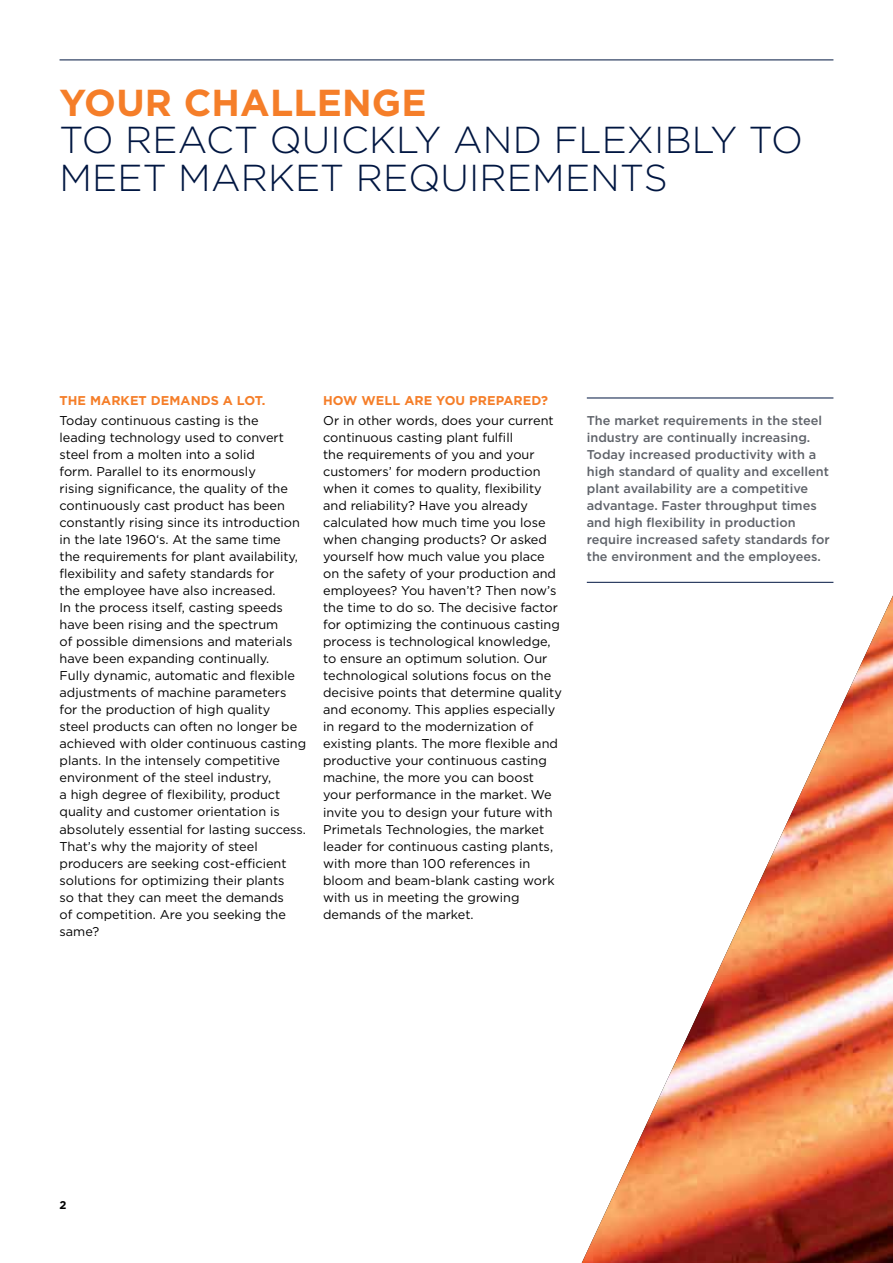
<style>
.page{position:relative;width:893px;height:1263px;background:#fff}
.page>*{position:absolute;margin:0;border:0;box-sizing:border-box;transform-origin:0 0}
.t1{font:300 37.5px/37.5px "Gotham";letter-spacing:.005em;color:#001641}
.t2{font:700 37.5px "Gotham";letter-spacing:.005em;color:#f57e29}
.t3{font:12.75px/17px "Gotham";color:#000}
.t4{font:500 12.75px/17px "Gotham";color:#5f636a}
.t5{font:700 12.75px "Gotham";letter-spacing:.005em;color:#f57e29}
.t6{font:700 11.25px "Gotham";color:#000}
</style>
<div class="page">
<img style="left:582px;top:595px;width:311px;height:668px">
<hr style="left:60px;top:60px;width:773px;height:1px;background:#001641">
<hr style="left:587px;top:582px;width:246px;height:1px;background:#001641">
<hr style="left:587px;top:398px;width:246px;height:1px;background:#001641">
<h1 class="t2" style="left:60px;top:78px;width:369px">YOUR CHALLENGE</h1>
<h1 class="t1" style="left:60px;top:120px;width:745px">TO REACT QUICKLY AND FLEXIBLY TO<br>MEET MARKET REQUIREMENTS</h1>
<p class="t5" style="left:60px;top:392px;width:208px">THE MARKET DEMANDS A LOT.</p>
<p class="t3" style="left:60px;top:412px;width:248px">Today continuous casting is the leading technology used to convert steel from a molten into a solid<br>form. Parallel to its enormously<br>rising significance, the quality of the continuously cast product has been constantly rising since its introduction in the late 1960‘s. At the same time<br>the requirements for plant availability, flexibility and safety standards for<br>the employee have also increased.<br>In the process itself, casting speeds have been rising and the spectrum<br>of possible dimensions and materials have been expanding continually.<br>Fully dynamic, automatic and flexible adjustments of machine parameters for the production of high quality<br>steel products can often no longer be achieved with older continuous casting plants. In the intensely competitive environment of the steel industry,<br>a high degree of flexibility, product quality and customer orientation is absolutely essential for lasting success.<br>That’s why the majority of steel producers are seeking cost-efficient solutions for optimizing their plants<br>so that they can meet the demands<br>of competition. Are you seeking the same?</p>
<p class="t5" style="left:323px;top:392px;width:226px">HOW WELL ARE YOU PREPARED?</p>
<p class="t3" style="left:323px;top:412px;width:240px">Or in other words, does your current continuous casting plant fulfill<br>the requirements of you and your customers’ for modern production when it comes to quality, flexibility and reliability? Have you already calculated how much time you lose when changing products? Or asked yourself how much value you place on the safety of your production and employees? You haven’t? Then now’s the time to do so. The decisive factor for optimizing the continuous casting process is technological knowledge, to ensure an optimum solution. Our technological solutions focus on the decisive points that determine quality and economy. This applies especially in regard to the modernization of existing plants. The more flexible and productive your continuous casting machine, the more you can boost your performance in the market. We invite you to design your future with Primetals Technologies, the market leader for continuous casting plants, with more than 100 references in bloom and beam-blank casting work with us in meeting the growing demands of the market.</p>
<p class="t4" style="left:587px;top:412px;width:244px">The market requirements in the steel industry are continually increasing.<br>Today increased productivity with a high standard of quality and excellent plant availability are a competitive advantage. Faster throughput times and high flexibility in production require increased safety standards for the environment and the employees.</p>
<p class="t6" style="left:60px;top:1198px;width:9px">2</p>
</div>
